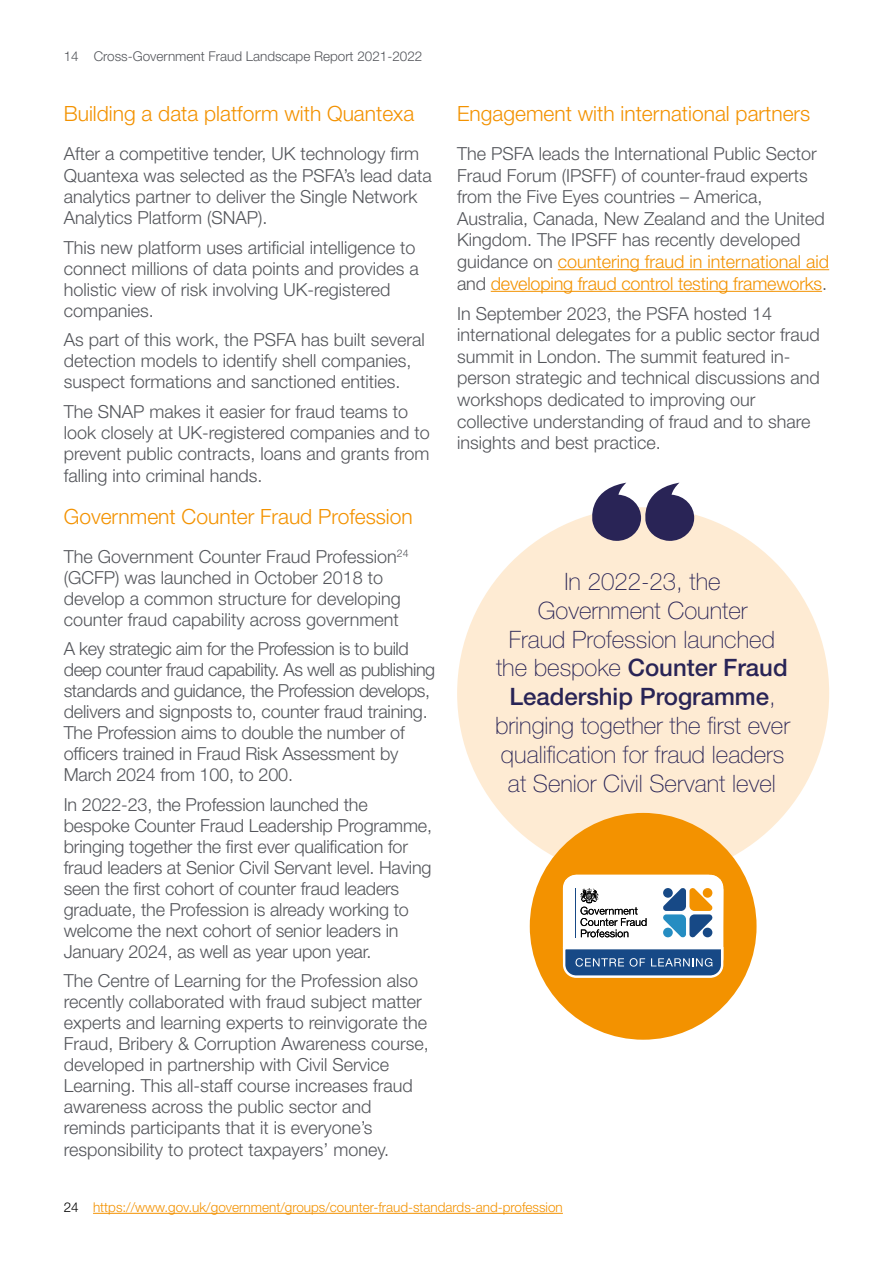
<style>
.page{position:relative;width:893px;height:1263px;background:#fff}
.page>*{position:absolute;margin:0;border:0;box-sizing:border-box;transform-origin:0 0}
.t1{font:100 24px/28.8px "Helvetica Neue LT Std";color:#292456;text-align:center}
.t2{font:300 21px "Helvetica Neue LT Std";color:#f39200}
.t3{font:300 18px/21px "Helvetica Neue LT Std";color:#54565b}
.t4{font:300 18px/21px "Helvetica Neue LT Std";letter-spacing:-.025em;color:#54565b}
.t5{font:300 13.5px "Helvetica Neue LT Std";color:#f39200}
.t6{font:300 13.5px "Helvetica Neue LT Std";color:#54565b}
.s1{color:#f39200}
.s2{font-weight:500}
.s3{color:#000}
</style>
<div class="page">
<hr style="left:93px;top:1213px;width:470px;height:1px;background:#f39200">
<hr style="left:558px;top:269px;width:271px;height:1px;background:#f39200">
<hr style="left:491px;top:291px;width:331px;height:1px;background:#f39200">
<div style="left:457px;top:507px;width:372px;height:372px;background:#feebd3;border-radius:50%"></div>
<svg style="left:587px;top:483px;width:108px;height:58px"></svg>
<div style="left:530px;top:813px;width:226px;height:227px;background:#f39200;border-radius:50%"></div>
<svg style="left:562px;top:874px;width:162px;height:104px"></svg>
<p class="t6" style="left:64px;top:48px;width:360px">14 Cross-Government Fraud Landscape Report 2021-2022</p>
<p class="t2" style="left:64px;top:101px;width:352px">Building a data platform with Quantexa</p>
<p class="t3" style="left:64px;top:142px;width:369px;line-height:21.5px">After a competitive tender, UK technology firm Quantexa was selected as the PSFA’s lead data analytics partner to deliver the Single Network Analytics Platform (SNAP).</p>
<p class="t3" style="left:64px;top:236px;width:357px">This new platform uses artificial intelligence to connect millions of data points and provides a holistic view of risk involving UK-registered companies.</p>
<p class="t3" style="left:64px;top:329px;width:363px">As part of this work, the PSFA has built several detection models to identify shell companies, suspect formations and sanctioned entities.</p>
<p class="t3" style="left:64px;top:400px;width:368px;line-height:21.5px">The SNAP makes it easier for fraud teams to look closely at UK-registered companies and to prevent public contracts, loans and grants from falling into criminal hands.</p>
<p class="t2" style="left:64px;top:504px;width:350px">Government Counter Fraud Profession</p>
<p class="t3" style="left:64px;top:545px;width:346px">The Government Counter Fraud Profession<sup>24 </sup>(GCFP) was launched in October 2018 to develop a common structure for developing counter fraud capability across government</p>
<p class="t4" style="left:64px;top:638px;width:373px">A key strategic aim for the Profession is to build deep counter fraud capability. As well as publishing standards and guidance, the Profession develops, delivers and signposts to, counter fraud training.<br>The Profession aims to double the number of officers trained in Fraud Risk Assessment by March 2024 from 100, to 200.</p>
<p class="t3" style="left:64px;top:793px;width:370px">In 2022-23, the Profession launched the bespoke Counter Fraud Leadership Programme, bringing together the first ever qualification for fraud leaders at Senior Civil Servant level. Having seen the first cohort of counter fraud leaders graduate, the Profession is already working to welcome the next cohort of senior leaders in January 2024, as well as year upon year.</p>
<p class="t3" style="left:64px;top:970px;width:367px">The Centre of Learning for the Profession also recently collaborated with fraud subject matter experts and learning experts to reinvigorate the Fraud, Bribery &amp; Corruption Awareness course, developed in partnership with Civil Service Learning. This all-staff course increases fraud awareness across the public sector and reminds participants that it is everyone’s responsibility to protect taxpayers’ money.</p>
<p class="t2" style="left:457px;top:101px;width:355px">Engagement with international partners</p>
<p class="t3" style="left:457px;top:142px;width:374px;line-height:21.6px">The PSFA leads the International Public Sector Fraud Forum (IPSFF) of counter-fraud experts from the Five Eyes countries – America, Australia, Canada, New Zealand and the United Kingdom. The IPSFF has recently developed guidance on <span class="s1">countering fraud in international aid </span>and <span class="s1">developing fraud control testing frameworks</span>.</p>
<p class="t3" style="left:457px;top:302px;width:364px;line-height:21.6px">In September 2023, the PSFA hosted 14 international delegates for a public sector fraud summit in London. The summit featured in&shy;person strategic and technical discussions and workshops dedicated to improving our collective understanding of fraud and to share insights and best practice.</p>
<h1 class="t1" style="left:495px;top:567px;width:296px">In 2022-23, the<br>Government Counter<br>Fraud Profession launched the bespoke <span class="s2">Counter Fraud<br>Leadership Programme</span>, bringing together the first ever qualification for fraud leaders at Senior Civil Servant level</h1>
<p class="t5" style="left:64px;top:1199px;width:501px"><span class="s3">24</span> https://www.gov.uk/government/groups/counter-fraud-standards-and-profession</p>
</div>
